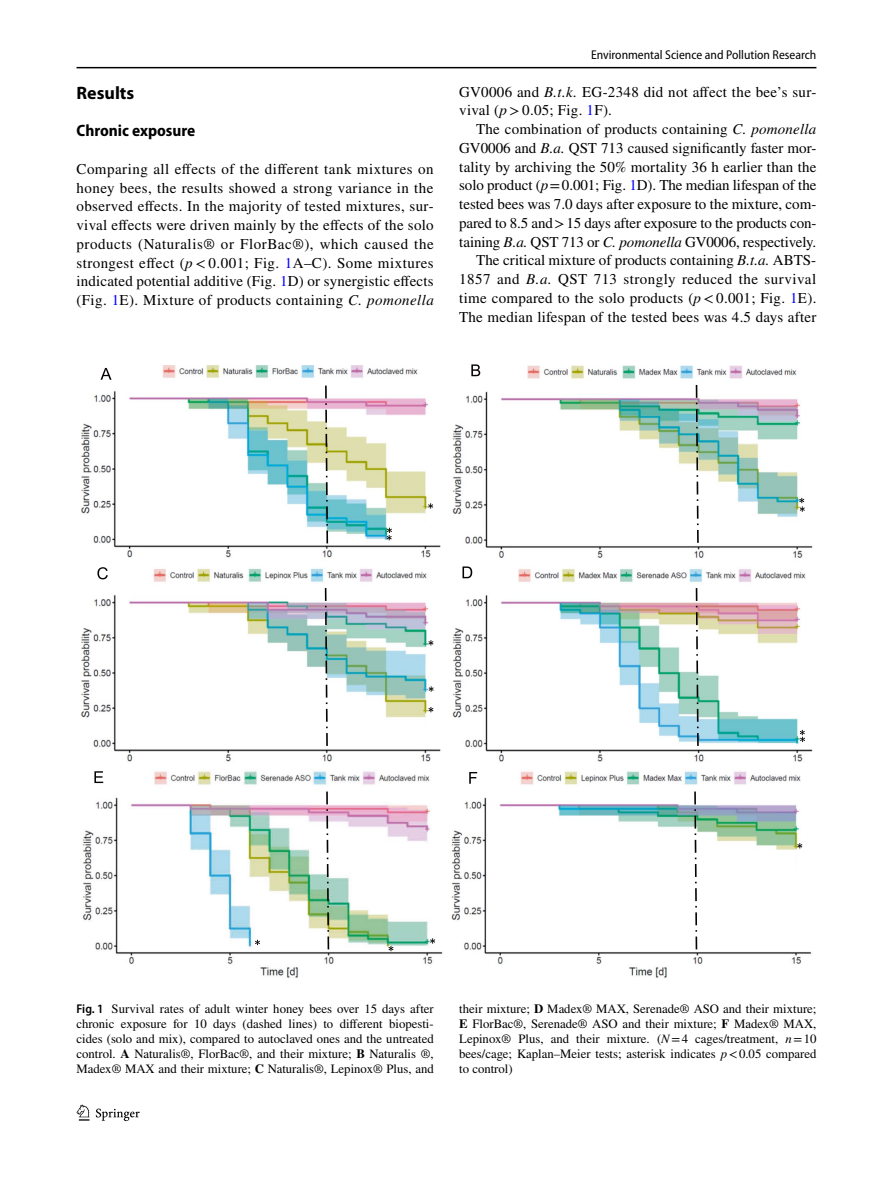
<style>
.page{position:relative;width:893px;height:1187px;background:#fff}
.page>*{position:absolute;margin:0;border:0;box-sizing:border-box;transform-origin:0 0}
.t1{font:700 18px "Myriad Pro";color:#000}
.t2{font:700 semi-condensed 16.5px "Myriad Pro";color:#000}
.t3{font:15px/18.8px "STIX";letter-spacing:.01em;color:#000;text-align:justify}
.t4{font:12.75px/15px "STIX";color:#000;text-align:justify}
.t5{font:semi-condensed 12.75px "Myriad Pro";color:#000}
.s1{font-style:italic}
.s2{color:#00f}
.s3{font-family:"Myriad Pro";font-weight:600;font-stretch:semi-condensed}
.s4{font-weight:700}
</style>
<div class="page">
<hr style="left:77px;top:67px;width:739px;height:1px;background:#000">
<svg style="left:77px;top:1104px;width:12px;height:16px"></svg>
<svg style="left:96px;top:1108px;width:44px;height:12px"></svg>
<img style="left:81px;top:366px;width:731px;height:612px">
<svg style="left:101px;top:368px;width:11px;height:12px"></svg>
<svg style="left:471px;top:364px;width:9px;height:12px"></svg>
<svg style="left:97px;top:567px;width:11px;height:12px"></svg>
<svg style="left:94px;top:771px;width:9px;height:12px"></svg>
<svg style="left:469px;top:772px;width:8px;height:11px"></svg>
<svg style="left:428px;top:503px;width:5px;height:5px"></svg>
<svg style="left:387px;top:527px;width:5px;height:13px"></svg>
<svg style="left:799px;top:498px;width:6px;height:13px"></svg>
<svg style="left:429px;top:686px;width:5px;height:5px"></svg>
<svg style="left:428px;top:707px;width:5px;height:5px"></svg>
<svg style="left:255px;top:939px;width:5px;height:6px"></svg>
<svg style="left:388px;top:945px;width:5px;height:6px"></svg>
<svg style="left:430px;top:938px;width:5px;height:5px"></svg>
<svg style="left:428px;top:640px;width:5px;height:5px"></svg>
<svg style="left:797px;top:843px;width:5px;height:5px"></svg>
<svg style="left:462px;top:566px;width:10px;height:12px"></svg>
<svg style="left:800px;top:729px;width:5px;height:13px"></svg>
<svg style="left:325px;top:385px;width:3px;height:158px"></svg>
<svg style="left:696px;top:385px;width:3px;height:158px"></svg>
<svg style="left:325px;top:588px;width:3px;height:158px"></svg>
<svg style="left:696px;top:588px;width:3px;height:158px"></svg>
<svg style="left:326px;top:791px;width:3px;height:158px"></svg>
<svg style="left:694px;top:791px;width:3px;height:158px"></svg>
<p class="t1" style="left:77px;top:81px;width:59px">Results</p>
<p class="t2" style="left:77px;top:122px;width:120px">Chronic exposure</p>
<p class="t3" style="left:77px;top:160px;width:359px">Comparing all effects of the different tank mixtures on honey bees, the results showed a strong variance in the observed effects. In the majority of tested mixtures, sur&shy;vival effects were driven mainly by the effects of the solo products (Naturalis® or FlorBac®), which caused the strongest effect (<span class="s1">p</span> &lt; 0.001; Fig. <span class="s2">1</span>A–C). Some mixtures indicated potential additive (Fig. <span class="s2">1</span>D) or synergistic effects (Fig. <span class="s2">1</span>E). Mixture of products containing <span class="s1">C. pomonella</span></p>
<p class="t5" style="left:591px;top:48px;width:227px">Environmental Science and Pollution Research</p>
<p class="t3" style="left:459px;top:83px;width:359px">GV0006 and <span class="s1">B.t.k.</span> EG-2348 did not affect the bee’s sur&shy;vival (<span class="s1">p</span>&gt;0.05; Fig. <span class="s2">1</span>F).</p>
<p class="t3" style="left:459px;top:121px;width:359px;text-align:right">The combination of products containing <span class="s1">C. pomonella </span>GV0006 and <span class="s1">B.a.</span> QST 713 caused significantly faster mor&shy;tality by archiving the 50% mortality 36 h earlier than the solo product (<span class="s1">p</span>=0.001; Fig. <span class="s2">1</span>D). The median lifespan of the tested bees was 7.0 days after exposure to the mixture, com&shy;pared to 8.5 and&gt;15 days after exposure to the products con&shy;taining <span class="s1">B.a.</span> QST 713 or <span class="s1">C. pomonella</span> GV0006, respectively.<br>The critical mixture of products containing <span class="s1">B.t.a.</span> ABTS-1857 and <span class="s1">B.a.</span> QST 713 strongly reduced the survival time compared to the solo products (<span class="s1">p</span>&lt;0.001; Fig. <span class="s2">1</span>E).<br>The median lifespan of the tested bees was 4.5 days after</p>
<p class="t4" style="left:77px;top:1002px;width:359px"><span class="s3">Fig. 1</span> Survival rates of adult winter honey bees over 15 days after chronic exposure for 10 days (dashed lines) to different biopesti&shy;cides (solo and mix), compared to autoclaved ones and the untreated control. <span class="s4">A</span> Naturalis®, FlorBac®, and their mixture; <span class="s4">B</span> Naturalis ®, Madex® MAX and their mixture; <span class="s4">C</span> Naturalis®, Lepinox® Plus, and</p>
<p class="t4" style="left:459px;top:1002px;width:359px">their mixture; <span class="s4">D</span> Madex® MAX, Serenade® ASO and their mixture; <span class="s4">E</span> FlorBac®, Serenade® ASO and their mixture; <span class="s4">F</span> Madex® MAX, Lepinox® Plus, and their mixture. (<span class="s1">N</span>=4 cages/treatment, <span class="s1">n</span>=10 bees/cage; Kaplan–Meier tests; asterisk indicates <span class="s1">p</span>&lt;0.05 compared to control)</p>
</div>
